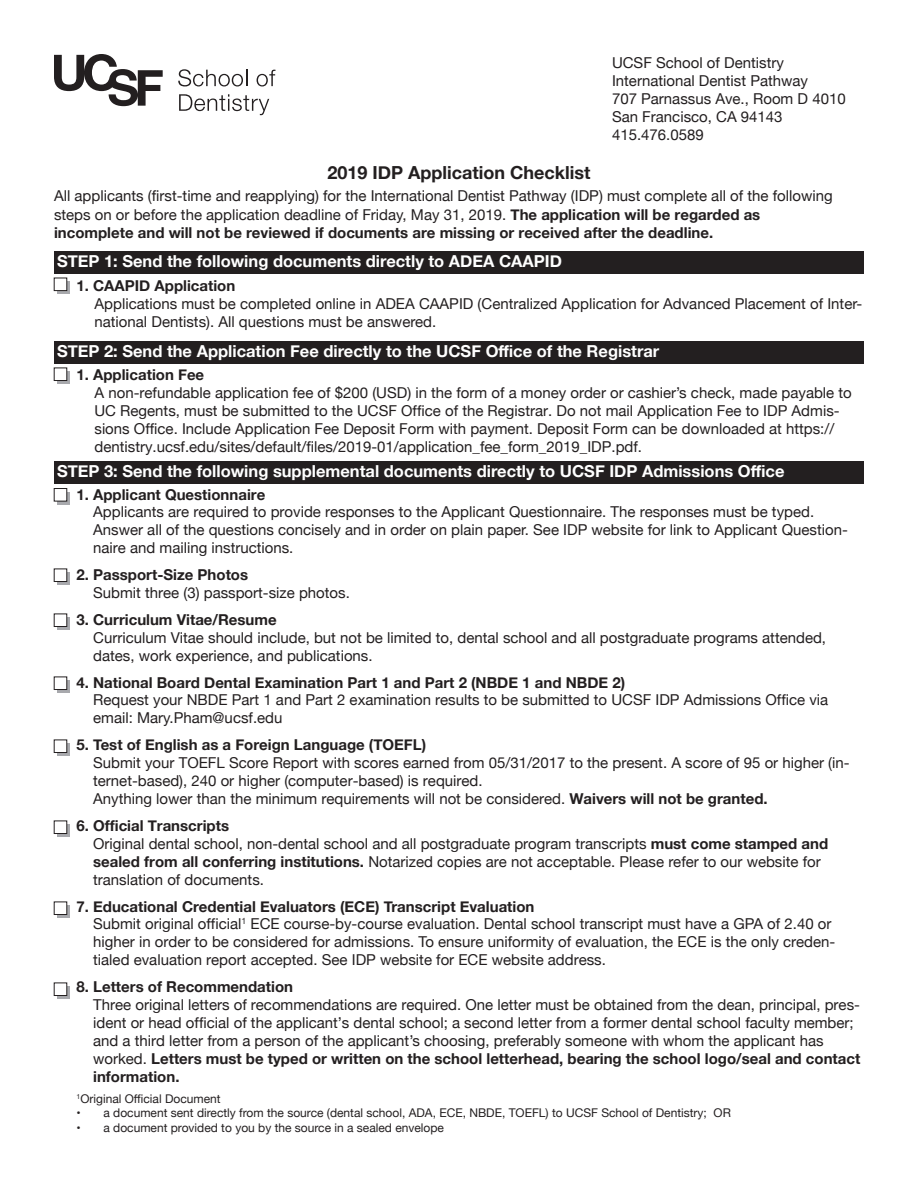
<style>
.page{position:relative;width:918px;height:1188px;background:#fff}
.page>*{position:absolute;margin:0;border:0;box-sizing:border-box;transform-origin:0 0}
.t1{font:700 18px "Helvetica Neue";color:#231f20}
.t2{font:700 16.5px "Helvetica Neue";color:#fff}
.t3{font:15px/18px "Helvetica Neue";color:#231f20}
.t4{font:700 15px "Helvetica Neue";color:#231f20}
.t5{font:12px "Helvetica Neue";color:#231f20}
.s1{font-weight:700}
</style>
<div class="page">
<svg style="left:178px;top:69px;width:69px;height:17px"></svg>
<svg style="left:257px;top:70px;width:18px;height:16px"></svg>
<svg style="left:179px;top:94px;width:90px;height:21px"></svg>
<svg style="left:54px;top:54px;width:109px;height:52px"></svg>
<div style="left:54px;top:251px;width:810px;height:23px;background:#231f20"></div>
<div style="left:54px;top:341px;width:810px;height:22px;background:#231f20"></div>
<div style="left:54px;top:461px;width:810px;height:23px;background:#231f20"></div>
<svg style="left:57px;top:492px;width:13px;height:13px"></svg>
<div style="left:54px;top:489px;width:13px;height:12px;background:#fff"></div>
<div style="left:54px;top:488px;width:13px;height:13px;border:1px solid #231f20"></div>
<svg style="left:57px;top:371px;width:13px;height:13px"></svg>
<div style="left:54px;top:368px;width:13px;height:13px;background:#fff"></div>
<div style="left:54px;top:368px;width:13px;height:13px;border:1px solid #231f20"></div>
<svg style="left:57px;top:281px;width:13px;height:13px"></svg>
<div style="left:54px;top:278px;width:13px;height:13px;background:#fff"></div>
<div style="left:54px;top:278px;width:13px;height:13px;border:1px solid #231f20"></div>
<svg style="left:57px;top:572px;width:13px;height:13px"></svg>
<div style="left:54px;top:569px;width:13px;height:13px;background:#fff"></div>
<div style="left:54px;top:569px;width:13px;height:13px;border:1px solid #231f20"></div>
<svg style="left:57px;top:617px;width:13px;height:13px"></svg>
<div style="left:54px;top:614px;width:13px;height:13px;background:#fff"></div>
<div style="left:54px;top:614px;width:13px;height:13px;border:1px solid #231f20"></div>
<svg style="left:57px;top:680px;width:13px;height:13px"></svg>
<div style="left:54px;top:677px;width:13px;height:13px;background:#fff"></div>
<div style="left:54px;top:677px;width:13px;height:13px;border:1px solid #231f20"></div>
<svg style="left:57px;top:743px;width:13px;height:13px"></svg>
<div style="left:54px;top:740px;width:13px;height:13px;background:#fff"></div>
<div style="left:54px;top:740px;width:13px;height:13px;border:1px solid #231f20"></div>
<svg style="left:57px;top:824px;width:13px;height:13px"></svg>
<div style="left:54px;top:821px;width:13px;height:13px;background:#fff"></div>
<div style="left:54px;top:821px;width:13px;height:13px;border:1px solid #231f20"></div>
<svg style="left:57px;top:905px;width:13px;height:13px"></svg>
<div style="left:54px;top:902px;width:13px;height:13px;background:#fff"></div>
<div style="left:54px;top:902px;width:13px;height:13px;border:1px solid #231f20"></div>
<svg style="left:57px;top:986px;width:13px;height:13px"></svg>
<div style="left:54px;top:983px;width:13px;height:13px;background:#fff"></div>
<div style="left:54px;top:983px;width:13px;height:13px;border:1px solid #231f20"></div>
<p class="t3" style="left:612px;top:55px;width:235px">UCSF School of Dentistry<br>International Dentist Pathway<br>707 Parnassus Ave., Room D 4010<br>San Francisco, CA 94143<br>415.476.0589</p>
<p class="t1" style="left:328px;top:158px;width:264px">2019 IDP Application Checklist</p>
<p class="t3" style="left:54px;top:188px;width:780px">All applicants (first-time and reapplying) for the International Dentist Pathway (IDP) must complete all of the following steps on or before the application deadline of Friday, May 31, 2019. <span class="s1">The application will be regarded as incomplete and will not be reviewed if documents are missing or received after the deadline.</span></p>
<p class="t2" style="left:57px;top:249px;width:507px">STEP 1: Send the following documents directly to ADEA CAAPID</p>
<p class="t4" style="left:76px;top:274px;width:160px">1. CAAPID Application</p>
<p class="t3" style="left:94px;top:295px;width:769px">Applications must be completed online in ADEA CAAPID (Centralized Application for Advanced Placement of Inter&shy;national Dentists). All questions must be answered.</p>
<p class="t2" style="left:57px;top:338px;width:604px">STEP 2: Send the Application Fee directly to the UCSF Office of the Registrar</p>
<p class="t4" style="left:76px;top:363px;width:129px">1. Application Fee</p>
<p class="t3" style="left:94px;top:385px;width:759px">A non-refundable application fee of $200 (USD) in the form of a money order or cashier’s check, made payable to UC Regents, must be submitted to the UCSF Office of the Registrar. Do not mail Application Fee to IDP Admis&shy;sions Office. Include Application Fee Deposit Form with payment. Deposit Form can be downloaded at https:// dentistry.ucsf.edu/sites/default/files/2019-01/application_fee_form_2019_IDP.pdf.</p>
<p class="t2" style="left:57px;top:458px;width:729px">STEP 3: Send the following supplemental documents directly to UCSF IDP Admissions Office</p>
<p class="t4" style="left:76px;top:483px;width:190px">1. Applicant Questionnaire</p>
<p class="t3" style="left:93px;top:504px;width:756px">Applicants are required to provide responses to the Applicant Questionnaire. The responses must be typed.<br>Answer all of the questions concisely and in order on plain paper. See IDP website for link to Applicant Question&shy;naire and mailing instructions.</p>
<p class="t4" style="left:76px;top:563px;width:173px">2. Passport-Size Photos</p>
<p class="t3" style="left:93px;top:584px;width:258px">Submit three (3) passport-size photos.</p>
<p class="t4" style="left:76px;top:608px;width:202px">3. Curriculum Vitae/Resume</p>
<p class="t3" style="left:93px;top:629px;width:734px">Curriculum Vitae should include, but not be limited to, dental school and all postgraduate programs attended, dates, work experience, and publications.</p>
<p class="t4" style="left:76px;top:670px;width:550px">4. National Board Dental Examination Part 1 and Part 2 (NBDE 1 and NBDE 2)</p>
<p class="t3" style="left:93px;top:692px;width:737px">Request your NBDE Part 1 and Part 2 examination results to be submitted to UCSF IDP Admissions Office via email: Mary.Pham@ucsf.edu</p>
<p class="t4" style="left:76px;top:733px;width:351px">5. Test of English as a Foreign Language (TOEFL)</p>
<p class="t3" style="left:93px;top:754px;width:758px">Submit your TOEFL Score Report with scores earned from 05/31/2017 to the present. A score of 95 or higher (in&shy;ternet-based), 240 or higher (computer-based) is required.<br>Anything lower than the minimum requirements will not be considered. <span class="s1">Waivers will not be granted.</span></p>
<p class="t3" style="left:93px;top:818px;width:737px;text-indent:-17px"><span class="s1">6. Official Transcripts<br></span>Original dental school, non-dental school and all postgraduate program transcripts <span class="s1">must come stamped and sealed from all conferring institutions.</span> Notarized copies are not acceptable. Please refer to our website for translation of documents.</p>
<p class="t3" style="left:93px;top:898px;width:744px;text-indent:-17px"><span class="s1">7. Educational Credential Evaluators (ECE) Transcript Evaluation<br></span>Submit original official<sup>1</sup> ECE course-by-course evaluation. Dental school transcript must have a GPA of 2.40 or higher in order to be considered for admissions. To ensure uniformity of evaluation, the ECE is the only creden&shy;tialed evaluation report accepted. See IDP website for ECE website address.</p>
<p class="t4" style="left:76px;top:975px;width:218px">8. Letters of Recommendation</p>
<p class="t3" style="left:93px;top:996px;width:769px">Three original letters of recommendations are required. One letter must be obtained from the dean, principal, pres&shy;ident or head official of the applicant’s dental school; a second letter from a former dental school faculty member; and a third letter from a person of the applicant’s choosing, preferably someone with whom the applicant has worked. <span class="s1">Letters must be typed or written on the school letterhead, bearing the school logo/seal and contact information.</span></p>
<p class="t5" style="left:76px;top:1090px;width:146px"><sup>1</sup>Original Official Document</p>
<p class="t5" style="left:77px;top:1104px;width:656px">• a document sent directly from the source (dental school, ADA, ECE, NBDE, TOEFL) to UCSF School of Dentistry; OR</p>
<p class="t5" style="left:77px;top:1119px;width:369px">• a document provided to you by the source in a sealed envelope</p>
</div>
